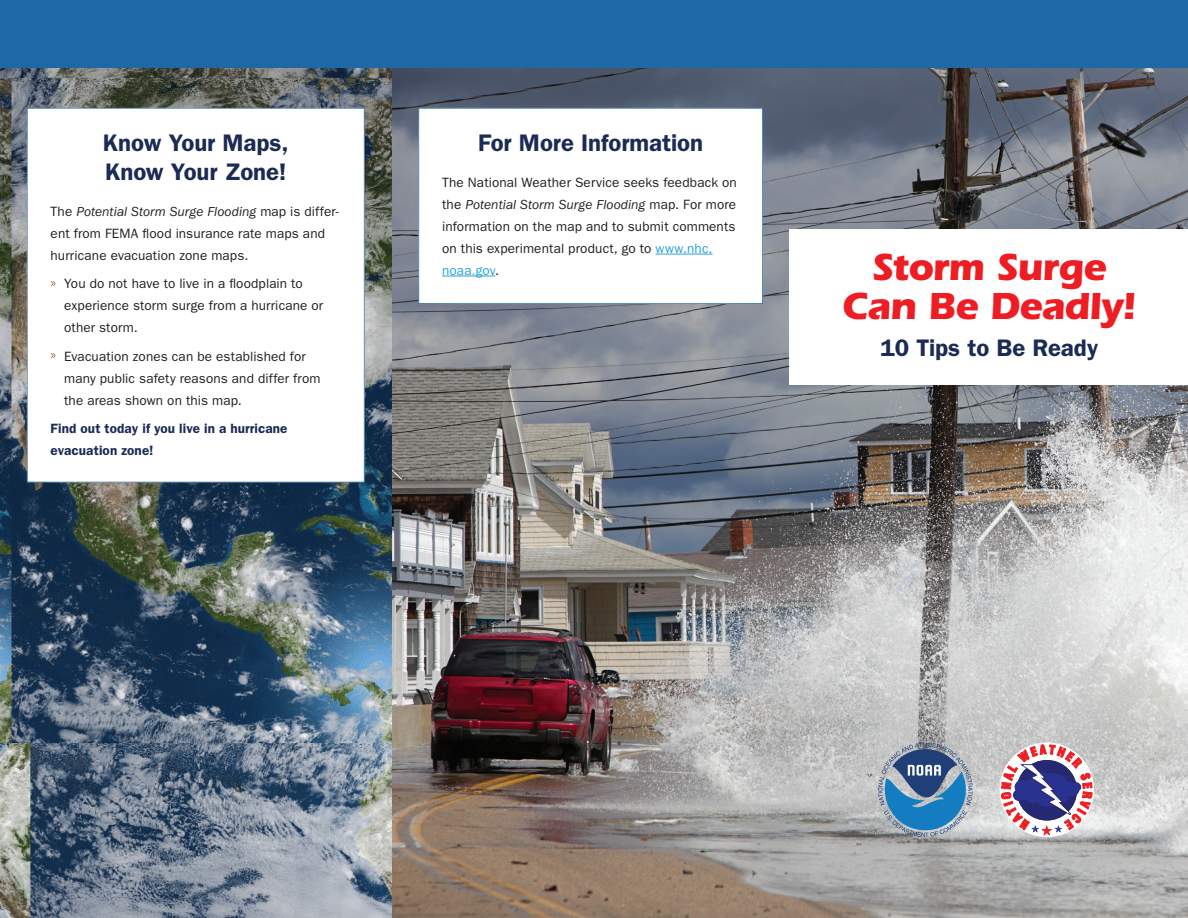
<style>
.page{position:relative;width:1188px;height:918px;background:#fff}
.page>*{position:absolute;margin:0;border:0;box-sizing:border-box;transform-origin:0 0}
.t1{font:700 39px/39px "ITC Eras Std";letter-spacing:-.025em;color:#ee1d23;text-align:center}
.t2{font:600 24px/28.8px "ITC Franklin Gothic Std";letter-spacing:-.005em;color:#1b2b55}
.t3{font:13.5px/21.9px "ITC Franklin Gothic Std";letter-spacing:.01em;color:#231f20}
.t4{font:600 13.5px/21.9px "ITC Franklin Gothic Std";letter-spacing:.005em;color:#1b2b55}
.s1{font-style:italic}
.s2{font-family:"Myriad Pro";color:#b95f26}
.s3{color:#2aa2db}
</style>
<div class="page">
<img style="left:392px;top:68px;width:796px;height:850px">
<img style="left:0;top:68px;width:392px;height:850px">
<div style="left:27px;top:107px;width:340px;height:376px;background:#fff"></div>
<div style="left:418px;top:108px;width:347px;height:198px;background:#fff"></div>
<div style="left:789px;top:228px;width:399px;height:159px;background:#fff"></div>
<div style="left:0;top:0;width:1188px;height:68px;background:#1e68a6"></div>
<svg style="left:878px;top:742px;width:95px;height:95px;background:#6e91b1"></svg>
<svg style="left:1001px;top:744px;width:92px;height:90px"></svg>
<hr style="left:656px;top:254px;width:57px;height:1px;background:#2aa2db">
<hr style="left:442px;top:276px;width:53px;height:1px;background:#2aa2db">
<h2 class="t2" style="left:103px;top:129px;width:187px">Know Your Maps,<br>Know Your Zone!</h2>
<p class="t3" style="left:51px;top:200px;width:290px">The <span class="s1">Potential Storm Surge Flooding</span> map is differ&shy;ent from FEMA flood insurance rate maps and hurricane evacuation zone maps.</p>
<p class="t3" style="left:64px;top:273px;width:261px;text-indent:-14px"><span class="s2">»</span> You do not have to live in a floodplain to experience storm surge from a hurricane or other storm.</p>
<p class="t3" style="left:64px;top:345px;width:258px;text-indent:-14px"><span class="s2">»</span> Evacuation zones can be established for many public safety reasons and differ from the areas shown on this map.</p>
<p class="t4" style="left:51px;top:418px;width:238px">Find out today if you live in a hurricane evacuation zone!</p>
<h2 class="t2" style="left:478px;top:129px;width:227px">For More Information</h2>
<p class="t3" style="left:442px;top:171px;width:296px">The National Weather Service seeks feedback on the <span class="s1">Potential Storm Surge Flooding</span> map. For more information on the map and to submit comments on this experimental product, go to <span class="s3">www.nhc. noaa.gov</span>.</p>
<h1 class="t1" style="left:842px;top:248px;width:296px">Storm Surge<br>Can Be Deadly!</h1>
<h2 class="t2" style="left:881px;top:334px;width:219px">10 Tips to Be Ready</h2>
</div>
